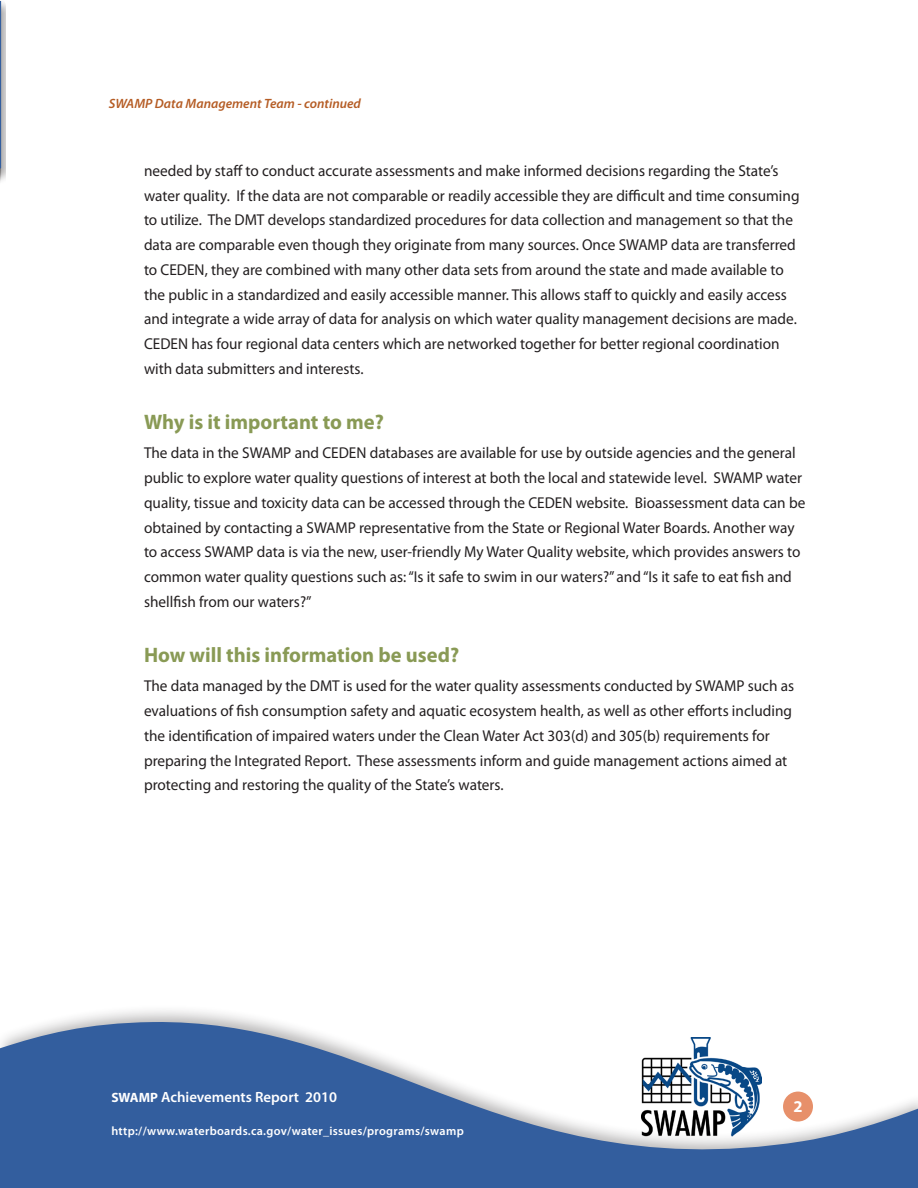
<style>
.page{position:relative;width:918px;height:1188px;background:#fff}
.page>*{position:absolute;margin:0;border:0;box-sizing:border-box;transform-origin:0 0}
.Sub_Heading__green{font:700 21px "Myriad Pro";color:#899a55}
.t1{font:700 16.5px "Myriad Pro";color:#fff}
.Body_Text{font:15.75px/24.8px "Myriad Pro";color:#231f20}
.t2{font:600 14.85px "Myriad Pro";color:#fff}
.continued{font:italic 600 13.5px "Myriad Pro";color:#b55c24}
.t3{font:600 12.15px "Myriad Pro";letter-spacing:.025em;color:#fff}
.s1{font-weight:700;font-size:13.5px}
</style>
<div class="page">
<div style="left:0;top:0;width:6px;height:216px;background:#231f20;opacity:.37"></div>
<hr style="left:0;top:0;width:1px;height:216px;background:#fff">
<svg style="left:0;top:0;width:1px;height:182px"></svg>
<div style="left:0;top:1004px;width:918px;height:184px;background:#231f20;opacity:.33"></div>
<svg style="left:0;top:1021px;width:918px;height:167px;fill:#335e9e"></svg>
<img style="left:641px;top:1038px;width:121px;height:102px">
<p class="continued" style="left:109px;top:94px;width:254px">SWAMP Data Management Team - continued</p>
<p class="Body_Text" style="left:144px;top:158px;width:657px">needed by staff to conduct accurate assessments and make informed decisions regarding the State’s water quality. If the data are not comparable or readily accessible they are difficult and time consuming to utilize. The DMT develops standardized procedures for data collection and management so that the data are comparable even though they originate from many sources. Once SWAMP data are transferred to CEDEN, they are combined with many other data sets from around the state and made available to the public in a standardized and easily accessible manner. This allows staff to quickly and easily access and integrate a wide array of data for analysis on which water quality management decisions are made.<br>CEDEN has four regional data centers which are networked together for better regional coordination with data submitters and interests.</p>
<p class="Sub_Heading__green" style="left:144px;top:408px;width:241px">Why is it important to me?</p>
<p class="Body_Text" style="left:144px;top:440px;width:663px">The data in the SWAMP and CEDEN databases are available for use by outside agencies and the general public to explore water quality questions of interest at both the local and statewide level. SWAMP water quality, tissue and toxicity data can be accessed through the CEDEN website. Bioassessment data can be obtained by contacting a SWAMP representative from the State or Regional Water Boards. Another way to access SWAMP data is via the new, user-friendly My Water Quality website, which provides answers to common water quality questions such as: “Is it safe to swim in our waters?” and “Is it safe to eat fish and shellfish from our waters?”</p>
<p class="Sub_Heading__green" style="left:144px;top:641px;width:317px">How will this information be used?</p>
<p class="Body_Text" style="left:144px;top:673px;width:652px">The data managed by the DMT is used for the water quality assessments conducted by SWAMP such as evaluations of fish consumption safety and aquatic ecosystem health, as well as other efforts including the identification of impaired waters under the Clean Water Act 303(d) and 305(b) requirements for preparing the Integrated Report. These assessments inform and guide management actions aimed at protecting and restoring the quality of the State’s waters.</p>
<p class="t2" style="left:111px;top:1087px;width:227px"><span class="s1">SWAMP</span> Achievements Report 2010</p>
<p class="t3" style="left:111px;top:1124px;width:354px">http://www.waterboards.ca.gov/water_issues/programs/swamp</p>
<p class="t1" style="left:793px;top:1096px;width:11px">2</p>
</div>
